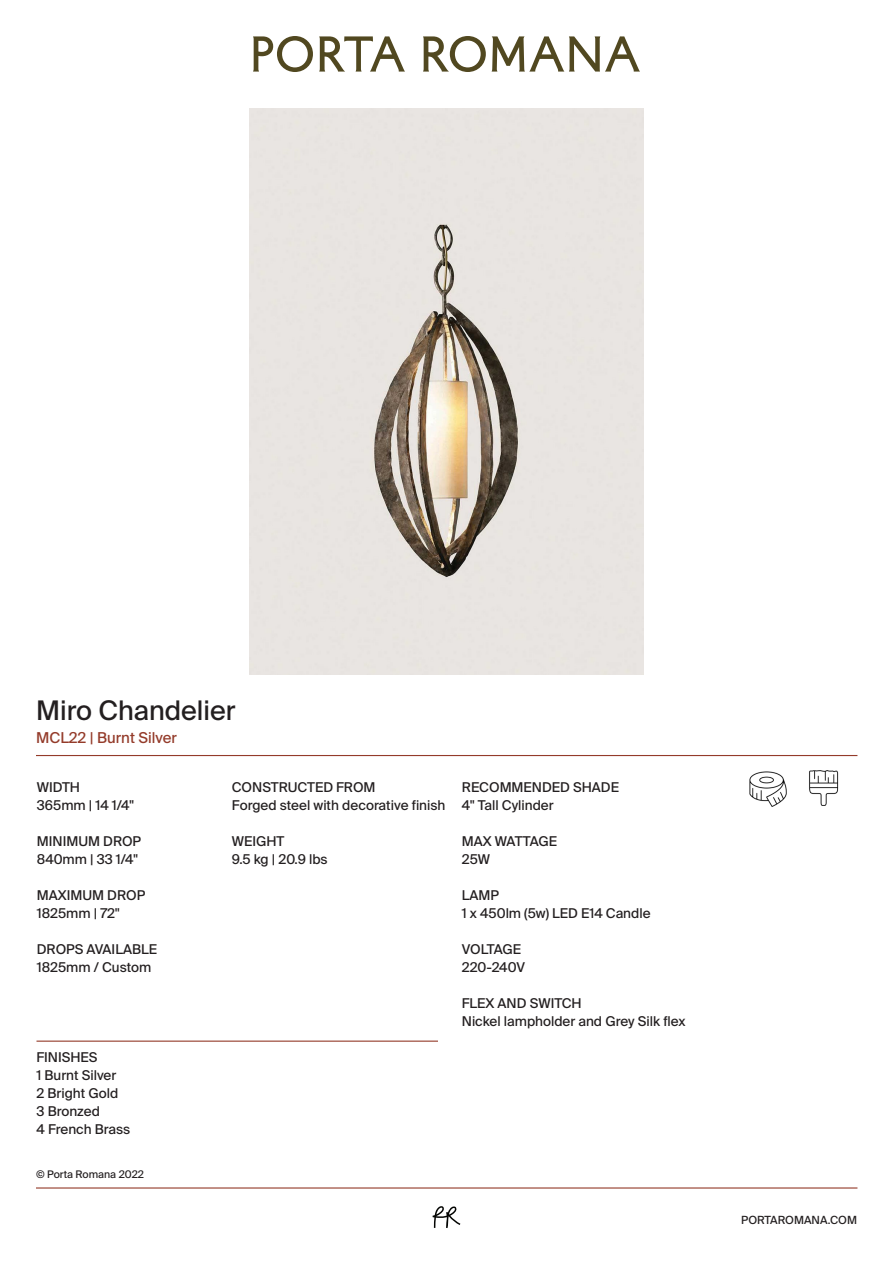
<style>
.page{position:relative;width:893px;height:1263px;background:#fff}
.page>*{position:absolute;margin:0;border:0;box-sizing:border-box;transform-origin:0 0}
.t1{font:27px "Suisse Intl";color:#231f20}
.t2{font:15px "Suisse Intl";color:#943b2a}
.t3{font:13.5px/18px "Suisse Intl";color:#231f20}
.t4{font:11.25px "Suisse Intl";color:#231f20}
.t5{font:10.5px "Suisse Intl";color:#231f20}
</style>
<div class="page">
<hr style="left:36px;top:755px;width:821px;height:1px;background:#943b2a">
<img style="left:250px;top:108px;width:393px;height:566px">
<svg style="left:253px;top:36px;width:60px;height:36px"></svg>
<svg style="left:319px;top:36px;width:86px;height:36px"></svg>
<svg style="left:423px;top:36px;width:63px;height:36px"></svg>
<svg style="left:492px;top:36px;width:148px;height:36px"></svg>
<hr style="left:36px;top:1040px;width:402px;height:2px;background:#943b2a">
<svg style="left:433px;top:1206px;width:27px;height:22px"></svg>
<hr style="left:36px;top:1187px;width:821px;height:1px;background:#943b2a">
<img style="left:749px;top:772px;width:38px;height:35px">
<img style="left:809px;top:771px;width:30px;height:35px">
<h1 class="t1" style="left:36px;top:695px;width:201px">Miro Chandelier</h1>
<p class="t2" style="left:36px;top:729px;width:142px">MCL22 | Burnt Silver</p>
<p class="t3" style="left:37px;top:778px;width:99px">WIDTH<br>365mm | 14 1/4"</p>
<p class="t3" style="left:37px;top:832px;width:106px">MINIMUM DROP<br>840mm | 33 1/4"</p>
<p class="t3" style="left:37px;top:886px;width:110px">MAXIMUM DROP<br>1825mm | 72"</p>
<p class="t3" style="left:37px;top:940px;width:122px">DROPS AVAILABLE<br>1825mm / Custom</p>
<p class="t3" style="left:36px;top:1048px;width:95px">FINISHES<br>1 Burnt Silver<br>2 Bright Gold<br>3 Bronzed<br>4 French Brass</p>
<p class="t5" style="left:36px;top:1168px;width:109px">© Porta Romana 2022</p>
<p class="t3" style="left:232px;top:778px;width:215px">CONSTRUCTED FROM<br>Forged steel with decorative finish</p>
<p class="t3" style="left:232px;top:832px;width:97px">WEIGHT<br>9.5 kg | 20.9 lbs</p>
<p class="t3" style="left:462px;top:778px;width:159px">RECOMMENDED SHADE<br>4" Tall Cylinder</p>
<p class="t3" style="left:462px;top:832px;width:97px">MAX WATTAGE<br>25W</p>
<p class="t3" style="left:462px;top:886px;width:190px">LAMP<br>1 x 450lm (5w) LED E14 Candle</p>
<p class="t3" style="left:462px;top:940px;width:65px">VOLTAGE<br>220-240V</p>
<p class="t3" style="left:462px;top:994px;width:225px">FLEX AND SWITCH<br>Nickel lampholder and Grey Silk flex</p>
<p class="t4" style="left:741px;top:1213px;width:117px">PORTAROMANA.COM</p>
</div>
